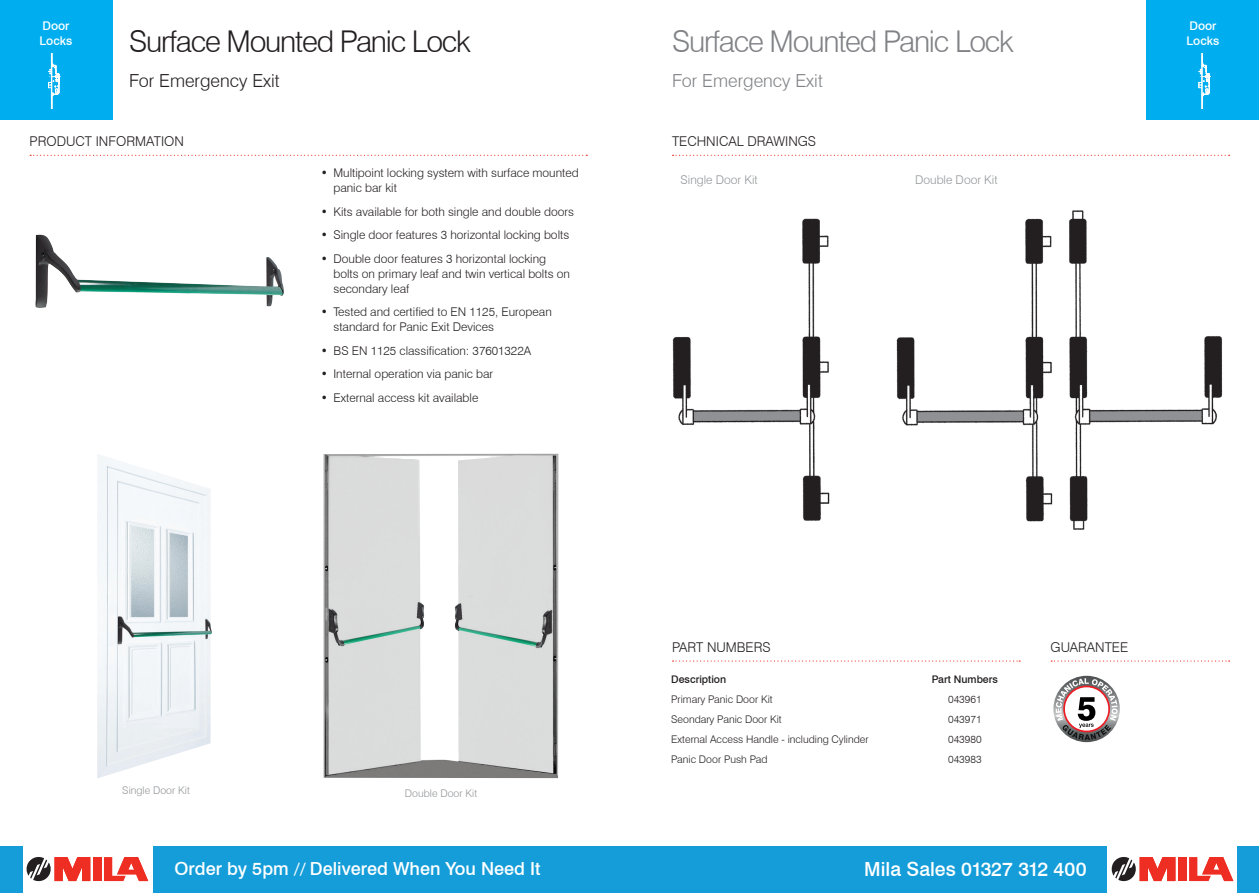
<style>
.page{position:relative;width:1259px;height:893px;background:#fff}
.page>*{position:absolute;margin:0;border:0;box-sizing:border-box;transform-origin:0 0}
.t1{font:300 30px "Swiss 721 BT";letter-spacing:-.04em;color:#231f20}
.t2{font:300 30px "Swiss 721 BT";letter-spacing:-.04em;color:#808285}
.t3{font:500 19.5px "Swiss 721 BT";color:#fff}
.t4{font:500 18px "Swiss 721 BT";color:#fff}
.t5{font:300 18px "Swiss 721 BT";color:#231f20}
.t6{font:300 18px "Swiss 721 BT";color:#808285}
.t7{font:300 13.5px "Swiss 721 BT";color:#231f20}
.t8{font:300 12px/15px "Swiss 721 BT";color:#231f20}
.t9{font:300 12px "Swiss 721 BT";color:#939598}
.t10{font:500 12px/14.4px "Swiss 721 BT";color:#fff}
.t11{font:300 10.5px "Swiss 721 BT";color:#231f20}
.t12{font:300 10.5px "Swiss 721 BT";color:#939598}
.t13{font:500 10.5px "Swiss 721 BT";color:#231f20}
.s1{font-family:"Myriad Pro";font-weight:400}
</style>
<div class="page">
<div style="left:0;top:846px;width:629px;height:47px;background:#149dd9"></div>
<div style="left:629px;top:846px;width:630px;height:47px;background:#149dd9"></div>
<div style="left:0;top:0;width:112px;height:119px;background:#00aeef"></div>
<div style="left:1147px;top:0;width:112px;height:119px;background:#00aeef"></div>
<div style="left:1107px;top:838px;width:129px;height:55px;background:#fff"></div>
<div style="left:1178px;top:857px;width:8px;height:24px;background:#ee2e22"></div>
<svg style="left:1111px;top:857px;width:64px;height:25px"></svg>
<svg style="left:1189px;top:857px;width:44px;height:24px"></svg>
<div style="left:23px;top:838px;width:129px;height:55px;background:#fff"></div>
<div style="left:93px;top:857px;width:8px;height:24px;background:#ee2e22"></div>
<svg style="left:26px;top:857px;width:64px;height:25px"></svg>
<svg style="left:104px;top:857px;width:44px;height:24px"></svg>
<svg style="left:1198px;top:53px;width:13px;height:56px"></svg>
<svg style="left:48px;top:53px;width:13px;height:56px"></svg>
<svg style="left:30px;top:155px;width:557px;height:1px"></svg>
<svg style="left:672px;top:660px;width:348px;height:2px"></svg>
<svg style="left:672px;top:155px;width:557px;height:1px"></svg>
<svg style="left:1051px;top:660px;width:178px;height:2px"></svg>
<img style="left:35px;top:235px;width:249px;height:73px">
<img style="left:896px;top:210px;width:327px;height:320px">
<img style="left:672px;top:218px;width:158px;height:303px">
<img style="left:97px;top:454px;width:115px;height:324px">
<img style="left:323px;top:454px;width:236px;height:324px">
<svg style="left:1053px;top:676px;width:66px;height:66px"></svg>
<svg style="left:1055px;top:678px;width:62px;height:62px"></svg>
<p class="t10" style="left:40px;top:19px;width:34px">Door<br>Locks</p>
<h1 class="t1" style="left:129px;top:24px;width:343px">Surface Mounted Panic Lock</h1>
<h3 class="t5" style="left:129px;top:69px;width:152px">For Emergency Exit</h3>
<p class="t7" style="left:30px;top:133px;width:156px">PRODUCT INFORMATION</p>
<p class="t8" style="left:333px;top:166px;width:247px;text-indent:-13px">• Multipoint locking system with surface mounted panic bar kit</p>
<p class="t8" style="left:321px;top:204px;width:255px">• Kits available for both single and double doors</p>
<p class="t8" style="left:321px;top:228px;width:250px">• Single door features 3 horizontal locking bolts</p>
<p class="t8" style="left:333px;top:251px;width:238px;text-indent:-13px">• Double door features 3 horizontal locking bolts on primary leaf and twin vertical bolts on secondary leaf</p>
<p class="t8" style="left:333px;top:305px;width:220px;text-indent:-13px">• Tested and certified to EN 1125, European standard for Panic Exit Devices</p>
<p class="t8" style="left:321px;top:343px;width:212px">• BS EN 1125 classification: 37601322A</p>
<p class="t8" style="left:321px;top:367px;width:174px">• Internal operation via panic bar</p>
<p class="t8" style="left:321px;top:390px;width:159px">• External access kit available</p>
<p class="t10" style="left:1189px;top:19px;width:29px">Door</p>
<h1 class="t2" style="left:672px;top:24px;width:343px">Surface Mounted Panic Lock</h1>
<p class="t10" style="left:1186px;top:33px;width:34px">Locks</p>
<h3 class="t6" style="left:672px;top:69px;width:152px">For Emergency Exit</h3>
<p class="t7" style="left:672px;top:133px;width:146px">TECHNICAL DRAWINGS</p>
<p class="t9" style="left:680px;top:172px;width:79px">Single Door Kit</p>
<p class="t9" style="left:915px;top:172px;width:84px">Double Door Kit</p>
<p class="t12" style="left:122px;top:784px;width:69px">Single Door Kit</p>
<p class="t12" style="left:405px;top:787px;width:74px">Double Door Kit</p>
<p class="t7" style="left:672px;top:639px;width:100px">PART NUMBERS</p>
<p class="t13" style="left:671px;top:673px;width:57px">Description</p>
<p class="t13" style="left:931px;top:673px;width:68px">Part Numbers</p>
<p class="t11" style="left:671px;top:693px;width:103px">Primary Panic Door Kit</p>
<p class="t11" style="left:948px;top:693px;width:35px">043961</p>
<p class="t11" style="left:671px;top:713px;width:112px">Seondary Panic Door Kit</p>
<p class="t11" style="left:948px;top:713px;width:35px">043971</p>
<p class="t11" style="left:671px;top:733px;width:199px">External Access Handle - including Cylinder</p>
<p class="t11" style="left:948px;top:733px;width:35px">043980</p>
<p class="t11" style="left:671px;top:753px;width:98px">Panic Door Push Pad</p>
<p class="t11" style="left:948px;top:753px;width:35px">043983</p>
<p class="t7" style="left:1050px;top:639px;width:79px">GUARANTEE</p>
<h3 class="t4" style="left:174px;top:858px;width:368px">Order by 5pm <span class="s1">//</span> Delivered When You Need It</h3>
<h2 class="t3" style="left:864px;top:858px;width:224px">Mila Sales 01327 312 400</h2>
</div>
